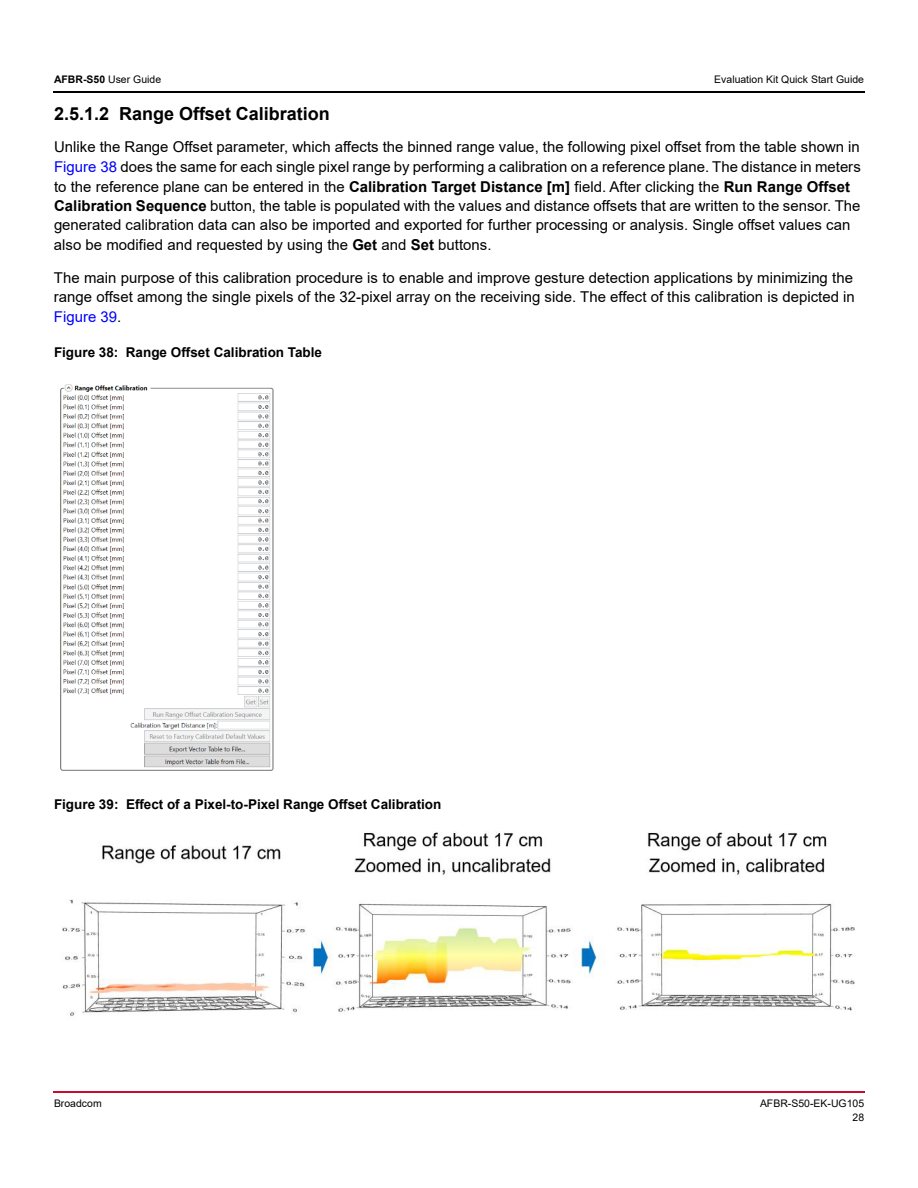
<style>
.page{position:relative;width:918px;height:1188px;background:#fff}
.page>*{position:absolute;margin:0;border:0;box-sizing:border-box;transform-origin:0 0}
.t1{font:700 18px "Arial";color:#000}
.t2{font:15px/19.5px "Arial";color:#000}
.t3{font:700 13.5px "Arial";color:#000}
.t4{font:10.5px/13.5px "Arial";letter-spacing:.005em;color:#000;text-align:right}
.s1{font-weight:700}
.s2{color:#00f}
</style>
<div class="page">
<hr style="left:54px;top:1091px;width:811px;height:2px;background:#cc092f">
<hr style="left:54px;top:91px;width:811px;height:2px;background:#000">
<img style="left:60px;top:384px;width:214px;height:387px">
<img style="left:62px;top:832px;width:793px;height:185px">
<p class="t4" style="left:54px;top:72px;width:109px"><span class="s1">AFBR-S50</span> User Guide</p>
<p class="t4" style="left:714px;top:72px;width:151px">Evaluation Kit Quick Start Guide</p>
<p class="t1" style="left:54px;top:104px;width:277px">2.5.1.2 Range Offset Calibration</p>
<p class="t2" style="left:54px;top:138px;width:808px">Unlike the Range Offset parameter, which affects the binned range value, the following pixel offset from the table shown in <span class="s2">Figure 38</span> does the same for each single pixel range by performing a calibration on a reference plane. The distance in meters to the reference plane can be entered in the <span class="s1">Calibration Target Distance [m]</span> field. After clicking the <span class="s1">Run Range Offset Calibration Sequence</span> button, the table is populated with the values and distance offsets that are written to the sensor. The generated calibration data can also be imported and exported for further processing or analysis. Single offset values can also be modified and requested by using the <span class="s1">Get</span> and <span class="s1">Set</span> buttons.</p>
<p class="t2" style="left:54px;top:268px;width:802px;text-align:justify">The main purpose of this calibration procedure is to enable and improve gesture detection applications by minimizing the range offset among the single pixels of the 32-pixel array on the receiving side. The effect of this calibration is depicted in <span class="s2">Figure 39</span>.</p>
<p class="t3" style="left:54px;top:345px;width:270px">Figure 38: Range Offset Calibration Table</p>
<p class="t3" style="left:54px;top:797px;width:389px">Figure 39: Effect of a Pixel-to-Pixel Range Offset Calibration</p>
<p class="t4" style="left:54px;top:1097px;width:49px">Broadcom</p>
<p class="t4" style="left:760px;top:1097px;width:106px">AFBR-S50-EK-UG105<br>28</p>
</div>
